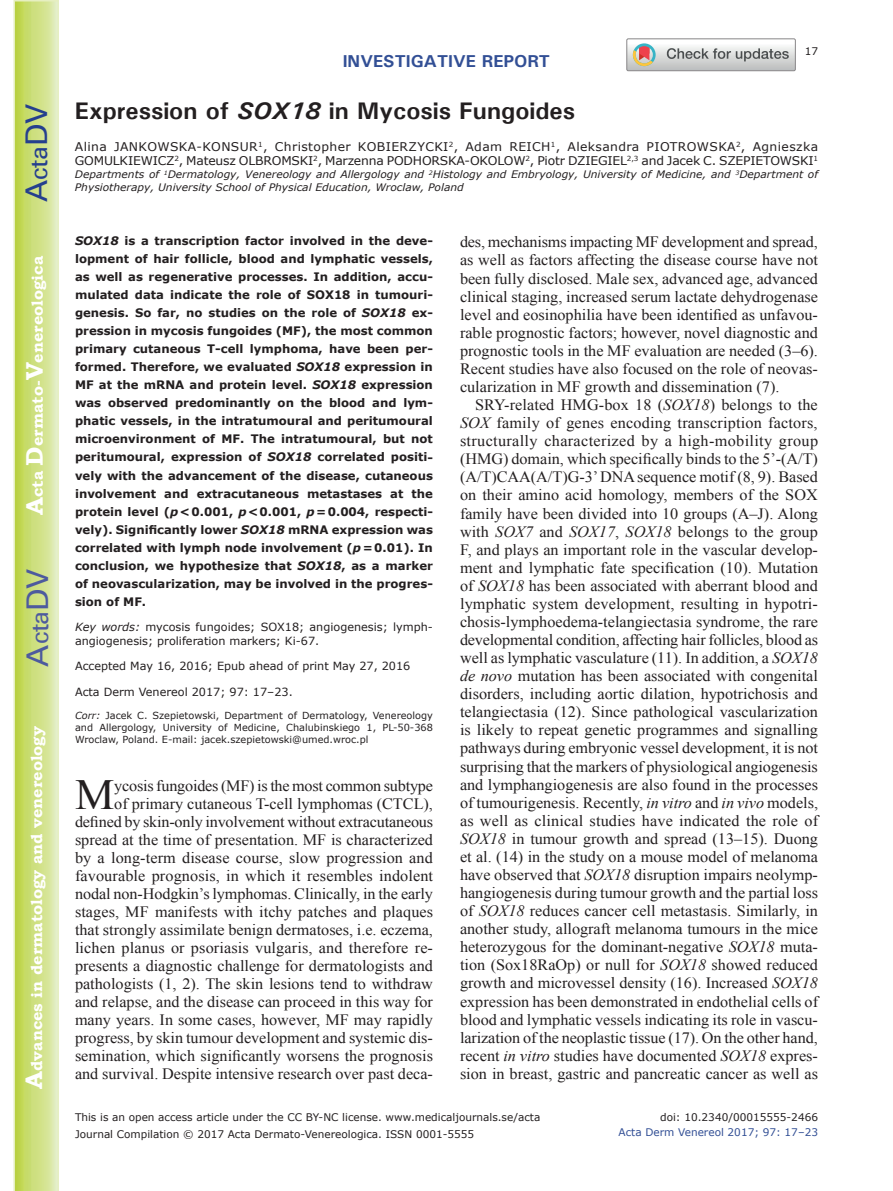
<style>
.page{position:relative;width:893px;height:1191px;background:#fff}
.page>*{position:absolute;margin:0;border:0;box-sizing:border-box;transform-origin:0 0}
.t1{font:42.9px "Times New Roman";color:#231f20}
.t2{font:30px "Univers";color:#4d5a9e}
.t3{font:30px "Univers";color:#253f8e}
.t4{font:700 24px "Univers";color:#231f20}
.t5{font:700 17.25px "Univers";color:#324f95}
.t6{font:15.75px/18px "Times New Roman";color:#231f20;text-align:justify}
.t7{font:700 15.75px "Bookman Old Style";color:#fff}
.t8{font:12px/14.4px "Verdana";letter-spacing:-.015em;color:#231f20}
.t9{font:700 11.7px/18px "Verdana";color:#231f20;text-align:justify}
.t10{font:11.25px/13.5px "Verdana";color:#231f20}
.t11{font:10.5px/16.8px "Verdana";color:#231f20}
.t12{font:10.5px "Verdana";color:#324f95}
.t13{font:italic 10.35px/12.8px "Verdana";color:#231f20}
.t14{font:9.75px/11.7px "Verdana";color:#231f20;text-align:justify}
.s1{font-size:24px}
.s2{font-style:italic}
</style>
<div class="page">
<svg style="left:627px;top:39px;width:168px;height:32px"></svg>
<svg style="left:14px;top:0;width:45px;height:1191px;background:#cfe084"></svg>
<h2 class="t3" style="left:19px;top:202px;width:100px;rotate:-90deg">A<span class="s1">cta</span>DV</h2>
<p class="t7" style="left:28px;top:515px;width:260px;rotate:-90deg"><span class="s1">A</span>cta <span class="s1">D</span>ermato-<span class="s1">V</span>enereologica</p>
<h2 class="t2" style="left:20px;top:666px;width:100px;rotate:-90deg">A<span class="s1">cta</span>DV</h2>
<p class="t7" style="left:27px;top:1088px;width:364px;rotate:-90deg"><span class="s1">A</span>dvances in dermatology and venereology</p>
<p class="t5" style="left:343px;top:50px;width:209px">INVESTIGATIVE REPORT</p>
<p class="t11" style="left:805px;top:43px;width:15px">17</p>
<h3 class="t4" style="left:75px;top:95px;width:502px">Expression of <span class="s2">SOX18</span> in Mycosis Fungoides</h3>
<p class="t8" style="left:75px;top:140px;width:745px">Alina JANKOWSKA-KONSUR<sup>1</sup>, Christopher KOBIERZYCKI<sup>2</sup>, Adam REICH<sup>1</sup>, Aleksandra PIOTROWSKA<sup>2</sup>, Agnieszka<br>GOMULKIEWICZ<sup>2</sup>, Mateusz OLBROMSKI<sup>2</sup>, Marzenna PODHORSKA-OKOLOW<sup>2</sup>, Piotr DZIEGIEL<sup>2,3</sup> and Jacek C. SZEPIETOWSKI<sup>1</sup></p>
<p class="t13" style="left:75px;top:168px;width:745px">Departments of <sup>1</sup>Dermatology, Venereology and Allergology and <sup>2</sup>Histology and Embryology, University of Medicine, and <sup>3</sup>Department of<br>Physiotherapy, University School of Physical Education, Wroclaw, Poland</p>
<p class="t9" style="left:75px;top:232px;width:359px"><span class="s2">SOX18</span> is a transcription factor involved in the deve&shy;lopment of hair follicle, blood and lymphatic vessels, as well as regenerative processes. In addition, accu&shy;mulated data indicate the role of SOX18 in tumouri&shy;genesis. So far, no studies on the role of <span class="s2">SOX18</span> ex&shy;pression in mycosis fungoides (MF), the most common primary cutaneous T-cell lymphoma, have been per&shy;formed. Therefore, we evaluated <span class="s2">SOX18</span> expression in MF at the mRNA and protein level. <span class="s2">SOX18</span> expression was observed predominantly on the blood and lym&shy;phatic vessels, in the intratumoural and peritumoural microenvironment of MF. The intratumoural, but not peritumoural, expression of <span class="s2">SOX18</span> correlated positi&shy;vely with the advancement of the disease, cutaneous involvement and extracutaneous metastases at the protein level (<span class="s2">p</span>&lt;0.001, <span class="s2">p</span>&lt;0.001, <span class="s2">p</span>=0.004, respecti&shy;vely). Significantly lower <span class="s2">SOX18</span> mRNA expression was correlated with lymph node involvement (<span class="s2">p</span>=0.01). In conclusion, we hypothesize that <span class="s2">SOX18</span>, as a marker of neovascularization, may be involved in the progres&shy;sion of MF.</p>
<p class="t10" style="left:75px;top:620px;width:359px"><span class="s2">Key words:</span> mycosis fungoides; SOX18; angiogenesis; lymph&shy;angiogenesis; proliferation markers; Ki-67.</p>
<p class="t10" style="left:75px;top:659px;width:337px">Accepted May 16, 2016; Epub ahead of print May 27, 2016</p>
<p class="t10" style="left:75px;top:685px;width:219px">Acta Derm Venereol 2017; 97: 17–23.</p>
<p class="t14" style="left:75px;top:710px;width:359px"><span class="s2">Corr:</span> Jacek C. Szepietowski, Department of Dermatology, Venereology and Allergology, University of Medicine, Chalubinskiego 1, PL-50-368<br>Wroclaw, Poland. E-mail: jacek.szepietowski@umed.wroc.pl</p>
<h1 class="t1" style="left:75px;top:765px;width:41px">M</h1>
<p class="t6" style="left:75px;top:776px;width:360px;text-align:right">ycosis fungoides (MF) is the most common subtype<br>of primary cutaneous T-cell lymphomas (CTCL), defined by skin-only involvement without extracutaneous spread at the time of presentation. MF is characterized by a long-term disease course, slow progression and favourable prognosis, in which it resembles indolent nodal non-Hodgkin’s lymphomas. Clinically, in the early stages, MF manifests with itchy patches and plaques that strongly assimilate benign dermatoses, i.e. eczema, lichen planus or psoriasis vulgaris, and therefore re&shy;presents a diagnostic challenge for dermatologists and pathologists (1, 2). The skin lesions tend to withdraw and relapse, and the disease can proceed in this way for many years. In some cases, however, MF may rapidly progress, by skin tumour development and systemic dis&shy;semination, which significantly worsens the prognosis and survival. Despite intensive research over past deca-</p>
<p class="t6" style="left:460px;top:233px;width:360px">des, mechanisms impacting MF development and spread, as well as factors affecting the disease course have not been fully disclosed. Male sex, advanced age, advanced clinical staging, increased serum lactate dehydrogenase level and eosinophilia have been identified as unfavou&shy;rable prognostic factors; however, novel diagnostic and prognostic tools in the MF evaluation are needed (3–6).<br>Recent studies have also focused on the role of neovas&shy;cularization in MF growth and dissemination (7).</p>
<p class="t6" style="left:460px;top:395px;width:360px;text-indent:15px">SRY-related HMG-box 18 (<span class="s2">SOX18</span>) belongs to the <span class="s2">SOX</span> family of genes encoding transcription factors, structurally characterized by a high-mobility group (HMG) domain, which specifically binds to the 5’-(A/T) (A/T)CAA(A/T)G-3’ DNA sequence motif (8, 9). Based on their amino acid homology, members of the SOX family have been divided into 10 groups (A–J). Along with <span class="s2">SOX7</span> and <span class="s2">SOX17</span>, <span class="s2">SOX18</span> belongs to the group F, and plays an important role in the vascular develop&shy;ment and lymphatic fate specification (10). Mutation of <span class="s2">SOX18</span> has been associated with aberrant blood and lymphatic system development, resulting in hypotri&shy;chosis-lymphoedema-telangiectasia syndrome, the rare developmental condition, affecting hair follicles, blood as well as lymphatic vasculature (11). In addition, a <span class="s2">SOX18 de novo</span> mutation has been associated with congenital disorders, including aortic dilation, hypotrichosis and telangiectasia (12). Since pathological vascularization is likely to repeat genetic programmes and signalling pathways during embryonic vessel development, it is not surprising that the markers of physiological angiogenesis and lymphangiogenesis are also found in the processes of tumourigenesis. Recently, <span class="s2">in vitro</span> and <span class="s2">in vivo</span> models, as well as clinical studies have indicated the role of <span class="s2">SOX18</span> in tumour growth and spread (13–15). Duong et al. (14) in the study on a mouse model of melanoma have observed that <span class="s2">SOX18</span> disruption impairs neolymp&shy;hangiogenesis during tumour growth and the partial loss of <span class="s2">SOX18</span> reduces cancer cell metastasis. Similarly, in another study, allograft melanoma tumours in the mice heterozygous for the dominant-negative <span class="s2">SOX18</span> muta&shy;tion (Sox18RaOp) or null for <span class="s2">SOX18</span> showed reduced growth and microvessel density (16). Increased <span class="s2">SOX18 </span>expression has been demonstrated in endothelial cells of blood and lymphatic vessels indicating its role in vascu&shy;larization of the neoplastic tissue (17). On the other hand, recent <span class="s2">in vitro</span> studies have documented <span class="s2">SOX18</span> expres&shy;sion in breast, gastric and pancreatic cancer as well as</p>
<p class="t11" style="left:75px;top:1108px;width:467px">This is an open access article under the CC BY-NC license. www.medicaljournals.se/acta<br>Journal Compilation © 2017 Acta Dermato-Venereologica. ISSN 0001-5555</p>
<p class="t11" style="left:660px;top:1108px;width:159px">doi: 10.2340/00015555-2466</p>
<p class="t12" style="left:619px;top:1125px;width:201px">Acta Derm Venereol 2017; 97: 17–23</p>
</div>
